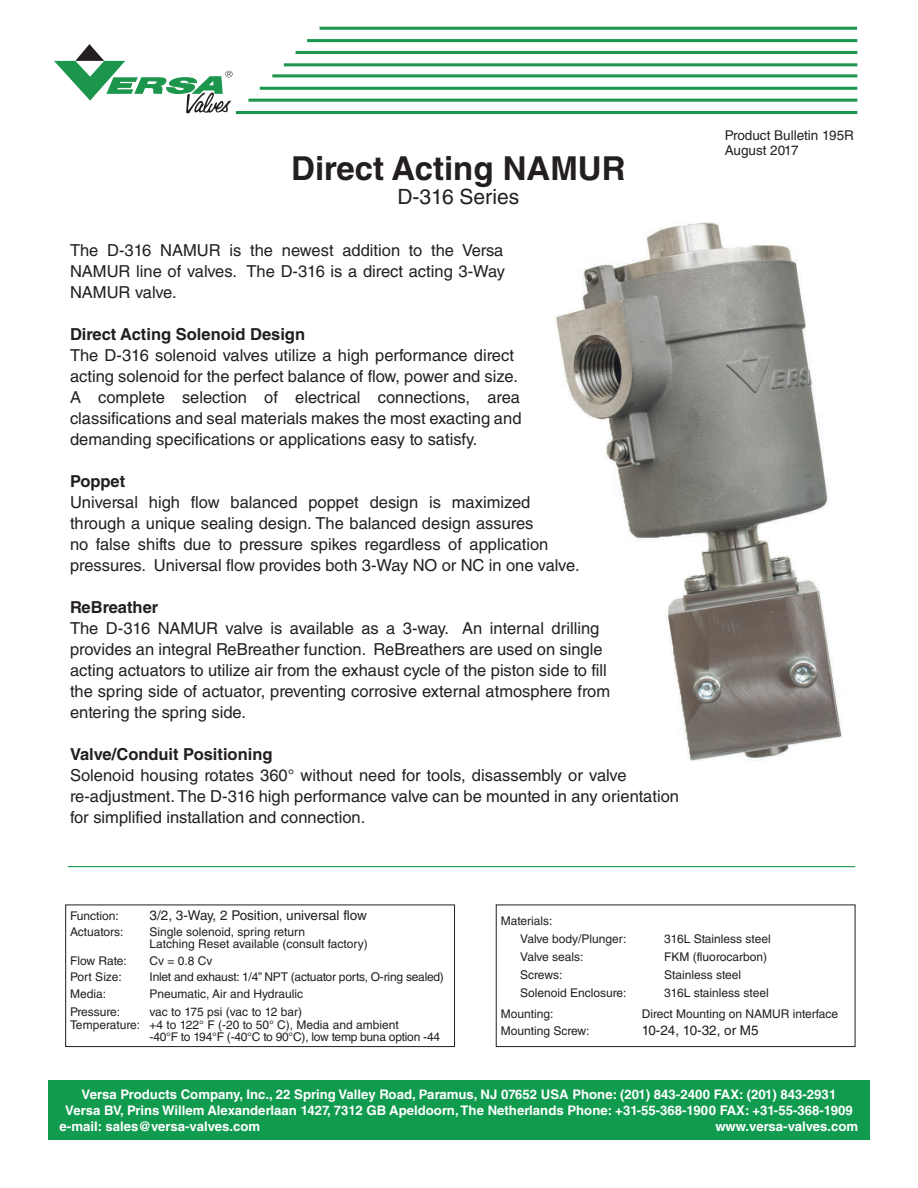
<style>
.page{position:relative;width:918px;height:1188px;background:#fff}
.page>*{position:absolute;margin:0;border:0;box-sizing:border-box;transform-origin:0 0}
.t1{font:700 33px "Helvetica LT Std";color:#231f20}
.t2{font:21px "Helvetica LT Std";color:#231f20}
.t3{font:16.5px/21px "Helvetica LT Std";color:#231f20}
.t4{font:700 16.5px "Helvetica LT Std";color:#231f20}
.t5{font:13.5px/15px "Helvetica LT Std";color:#231f20}
.t6{font:700 13.2px "Helvetica LT Std";color:#fff}
.t7{font:12px/12px "Helvetica LT Std";color:#231f20}
.t8{font:12px "Helvetica LT Std";letter-spacing:-.02em;color:#231f20}
</style>
<div class="page">
<img style="left:555px;top:222px;width:288px;height:539px">
<div style="left:65px;top:905px;width:390px;height:142px;border:1px solid #231f20"></div>
<div style="left:496px;top:905px;width:359px;height:142px;border:1px solid #231f20"></div>
<hr style="left:68px;top:866px;width:787px;height:1px;background:#1b974d">
<div style="left:48px;top:1080px;width:822px;height:60px;background:#119b4f"></div>
<hr style="left:320px;top:27px;width:537px;height:3px;background:#1c954d">
<hr style="left:307px;top:39px;width:550px;height:3px;background:#1c954d">
<hr style="left:296px;top:51px;width:561px;height:3px;background:#1c954d">
<hr style="left:284px;top:63px;width:573px;height:3px;background:#1c954d">
<hr style="left:272px;top:74px;width:585px;height:3px;background:#1c954d">
<hr style="left:260px;top:87px;width:597px;height:3px;background:#1c954d">
<hr style="left:248px;top:99px;width:609px;height:3px;background:#1c954d">
<hr style="left:236px;top:111px;width:621px;height:3px;background:#1c954d">
<svg style="left:54px;top:44px;width:179px;height:70px"></svg>
<h1 class="t1" style="left:291px;top:148px;width:336px">Direct Acting NAMUR</h1>
<p class="t2" style="left:397px;top:184px;width:124px">D-316 Series</p>
<p class="t3" style="left:70px;top:240px;width:437px;text-align:justify">The D-316 NAMUR is the newest addition to the Versa NAMUR line of valves. The D-316 is a direct acting 3-Way NAMUR valve.</p>
<p class="t4" style="left:70px;top:324px;width:237px">Direct Acting Solenoid Design</p>
<p class="t3" style="left:70px;top:345px;width:453px">The D-316 solenoid valves utilize a high performance direct acting solenoid for the perfect balance of flow, power and size.<br>A complete selection of electrical connections, area classifications and seal materials makes the most exacting and demanding specifications or applications easy to satisfy.</p>
<p class="t4" style="left:70px;top:471px;width:57px">Poppet</p>
<p class="t3" style="left:70px;top:492px;width:511px">Universal high flow balanced poppet design is maximized through a unique sealing design. The balanced design assures<br>no false shifts due to pressure spikes regardless of application pressures. Universal flow provides both 3-Way NO or NC in one valve.</p>
<p class="t4" style="left:70px;top:597px;width:90px">ReBreather</p>
<p class="t3" style="left:70px;top:618px;width:542px">The D-316 NAMUR valve is available as a 3-way. An internal drilling provides an integral ReBreather function. ReBreathers are used on single acting actuators to utilize air from the exhaust cycle of the piston side to fill the spring side of actuator, preventing corrosive external atmosphere from entering the spring side.</p>
<p class="t4" style="left:70px;top:744px;width:204px">Valve/Conduit Positioning</p>
<p class="t3" style="left:70px;top:765px;width:611px">Solenoid housing rotates 360° without need for tools, disassembly or valve re-adjustment. The D-316 high performance valve can be mounted in any orientation for simplified installation and connection.</p>
<p class="t5" style="left:725px;top:128px;width:131px">Product Bulletin 195R<br>August 2017</p>
<p class="t7" style="left:70px;top:910px;width:50px">Function:</p>
<p class="t5" style="left:150px;top:908px;width:219px">3/2, 3-Way, 2 Position, universal flow</p>
<p class="t7" style="left:70px;top:926px;width:55px">Actuators:</p>
<p class="t7" style="left:150px;top:926px;width:220px">Single solenoid, spring return<br>Latching Reset available (consult factory)</p>
<p class="t7" style="left:70px;top:955px;width:58px">Flow Rate:</p>
<p class="t7" style="left:150px;top:955px;width:65px">Cv = 0.8 Cv</p>
<p class="t7" style="left:70px;top:971px;width:53px">Port Size:</p>
<p class="t8" style="left:150px;top:970px;width:296px">Inlet and exhaust: 1/4” NPT (actuator ports, O-ring sealed)</p>
<p class="t7" style="left:70px;top:988px;width:38px">Media:</p>
<p class="t7" style="left:150px;top:988px;width:155px">Pneumatic, Air and Hydraulic</p>
<p class="t7" style="left:70px;top:1006px;width:52px">Pressure:</p>
<p class="t7" style="left:70px;top:1005px;width:330px;line-height:13.5px;text-indent:80px">vac to 175 psi (vac to 12 bar)<br>Temperature: +4 to 122° F (-20 to 50° C), Media and ambient</p>
<p class="t8" style="left:150px;top:1030px;width:292px">-40°F to 194°F (-40°C to 90°C), low temp buna option -44</p>
<p class="t7" style="left:520px;top:912px;width:108px;line-height:18px;text-indent:-20px">Materials:<br>Valve body/Plunger:</p>
<p class="t7" style="left:664px;top:933px;width:108px">316L Stainless steel</p>
<p class="t7" style="left:520px;top:951px;width:65px">Valve seals:</p>
<p class="t7" style="left:664px;top:951px;width:104px">FKM (fluorocarbon)</p>
<p class="t7" style="left:520px;top:969px;width:44px">Screws:</p>
<p class="t7" style="left:664px;top:969px;width:79px">Stainless steel</p>
<p class="t7" style="left:520px;top:987px;width:108px">Solenoid Enclosure:</p>
<p class="t7" style="left:664px;top:987px;width:106px">316L stainless steel</p>
<p class="t7" style="left:501px;top:1008px;width:54px">Mounting:</p>
<p class="t7" style="left:642px;top:1008px;width:198px">Direct Mounting on NAMUR interface</p>
<p class="t7" style="left:501px;top:1025px;width:90px">Mounting Screw:</p>
<p class="t5" style="left:642px;top:1023px;width:119px">10-24, 10-32, or M5</p>
<p class="t6" style="left:82px;top:1086px;width:756px">Versa Products Company, Inc., 22 Spring Valley Road, Paramus, NJ 07652 USA Phone: (201) 843-2400 FAX: (201) 843-2931</p>
<p class="t6" style="left:65px;top:1102px;width:789px">Versa BV, Prins Willem Alexanderlaan 1427, 7312 GB Apeldoorn, The Netherlands Phone: +31-55-368-1900 FAX: +31-55-368-1909</p>
<p class="t6" style="left:60px;top:1118px;width:202px">e-mail: sales@versa-valves.com</p>
<p class="t6" style="left:715px;top:1118px;width:145px">www.versa-valves.com</p>
</div>
